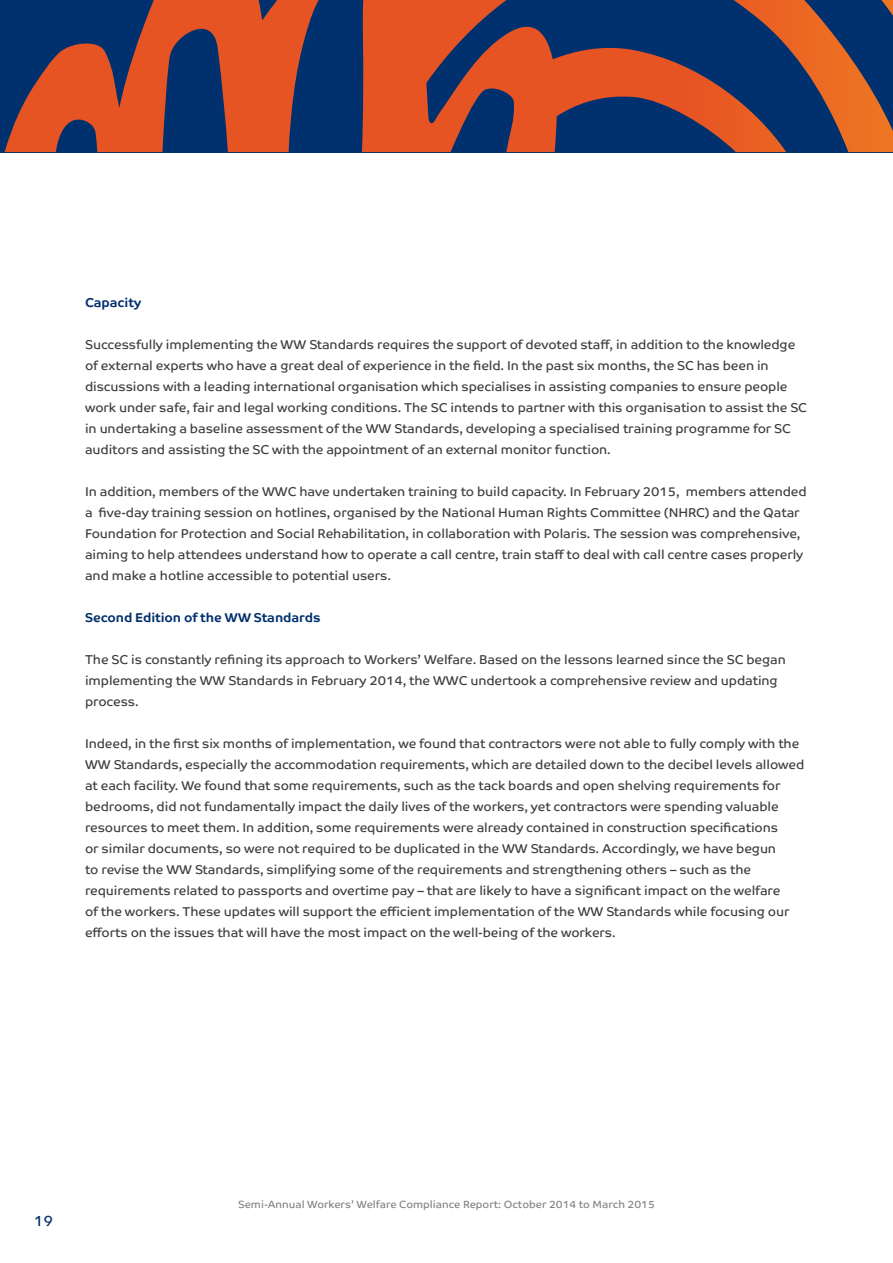
<style>
.page{position:relative;width:893px;height:1263px;background:#fff}
.page>*{position:absolute;margin:0;border:0;box-sizing:border-box;transform-origin:0 0}
.t1{font:15px "Co Text Arabic";color:#00306d}
.t2{font:12.9px/21px "Co Text Arabic";letter-spacing:-.005em;color:#3e3e3f}
.t3{font:700 12.9px "Co Text Arabic";letter-spacing:-.005em;color:#00306d}
.t4{font:10.5px "Co Text Arabic";color:#808285}
</style>
<div class="page">
<svg style="left:5px;top:0;width:888px;height:152px;background:#734348"></svg>
<p class="t3" style="left:85px;top:295px;width:58px">Capacity</p>
<p class="t2" style="left:85px;top:334px;width:723px">Successfully implementing the WW Standards requires the support of devoted staff, in addition to the knowledge of external experts who have a great deal of experience in the field. In the past six months, the SC has been in discussions with a leading international organisation which specialises in assisting companies to ensure people work under safe, fair and legal working conditions. The SC intends to partner with this organisation to assist the SC in undertaking a baseline assessment of the WW Standards, developing a specialised training programme for SC auditors and assisting the SC with the appointment of an external monitor function.</p>
<p class="t2" style="left:85px;top:481px;width:723px">In addition, members of the WWC have undertaken training to build capacity. In February 2015, members attended a five-day training session on hotlines, organised by the National Human Rights Committee (NHRC) and the Qatar Foundation for Protection and Social Rehabilitation, in collaboration with Polaris. The session was comprehensive, aiming to help attendees understand how to operate a call centre, train staff to deal with call centre cases properly and make a hotline accessible to potential users.</p>
<p class="t3" style="left:85px;top:610px;width:237px">Second Edition of the WW Standards</p>
<p class="t2" style="left:85px;top:649px;width:702px">The SC is constantly refining its approach to Workers’ Welfare. Based on the lessons learned since the SC began implementing the WW Standards in February 2014, the WWC undertook a comprehensive review and updating process.</p>
<p class="t2" style="left:85px;top:733px;width:721px">Indeed, in the first six months of implementation, we found that contractors were not able to fully comply with the WW Standards, especially the accommodation requirements, which are detailed down to the decibel levels allowed at each facility. We found that some requirements, such as the tack boards and open shelving requirements for bedrooms, did not fundamentally impact the daily lives of the workers, yet contractors were spending valuable resources to meet them. In addition, some requirements were already contained in construction specifications<br>or similar documents, so were not required to be duplicated in the WW Standards. Accordingly, we have begun<br>to revise the WW Standards, simplifying some of the requirements and strengthening others – such as the requirements related to passports and overtime pay – that are likely to have a significant impact on the welfare<br>of the workers. These updates will support the efficient implementation of the WW Standards while focusing our efforts on the issues that will have the most impact on the well-being of the workers.</p>
<p class="t1" style="left:34px;top:1212px;width:21px">19</p>
<p class="t4" style="left:238px;top:1198px;width:418px">Semi-Annual Workers’ Welfare Compliance Report: October 2014 to March 2015</p>
</div>
